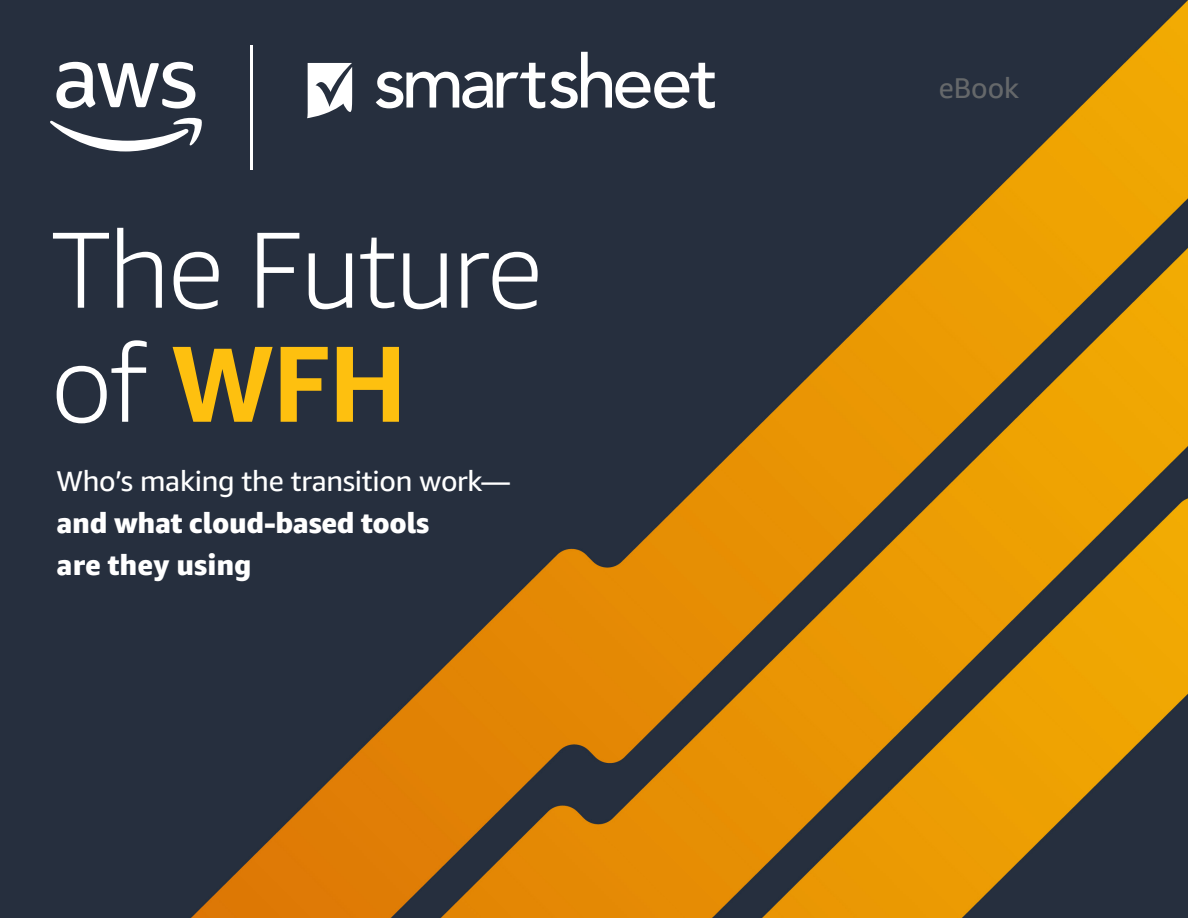
<style>
.page{position:relative;width:1188px;height:918px;background:#fff}
.page>*{position:absolute;margin:0;border:0;box-sizing:border-box;transform-origin:0 0}
.t1{font:300 108px/114px "Amazon Ember";letter-spacing:-.02em;color:#fff}
.t2{font:800 28.5px/42px "Amazon Ember";letter-spacing:-.015em;color:#fff}
.t3{font:28.5px "Amazon Ember";letter-spacing:-.01em;color:#fff}
.t4{font:28.5px "Amazon Ember";color:#65686a}
.s1{font-weight:700;color:#fec00f}
</style>
<div class="page">
<img style="left:0;top:0;width:1188px;height:918px">
<svg style="left:56px;top:62px;width:139px;height:47px"></svg>
<svg style="left:49px;top:116px;width:154px;height:35px"></svg>
<hr style="left:250px;top:45px;width:3px;height:125px;background:#fff">
<svg style="left:376px;top:52px;width:339px;height:56px"></svg>
<svg style="left:307px;top:63px;width:45px;height:55px"></svg>
<h1 class="t1" style="left:51px;top:213px;width:493px">The Future of <span class="s1">WFH</span></h1>
<p class="t3" style="left:57px;top:463px;width:455px">Who’s making the transition work—</p>
<p class="t2" style="left:57px;top:502px;width:374px">and what cloud-based tools are they using</p>
<p class="t4" style="left:939px;top:70px;width:82px">eBook</p>
</div>
